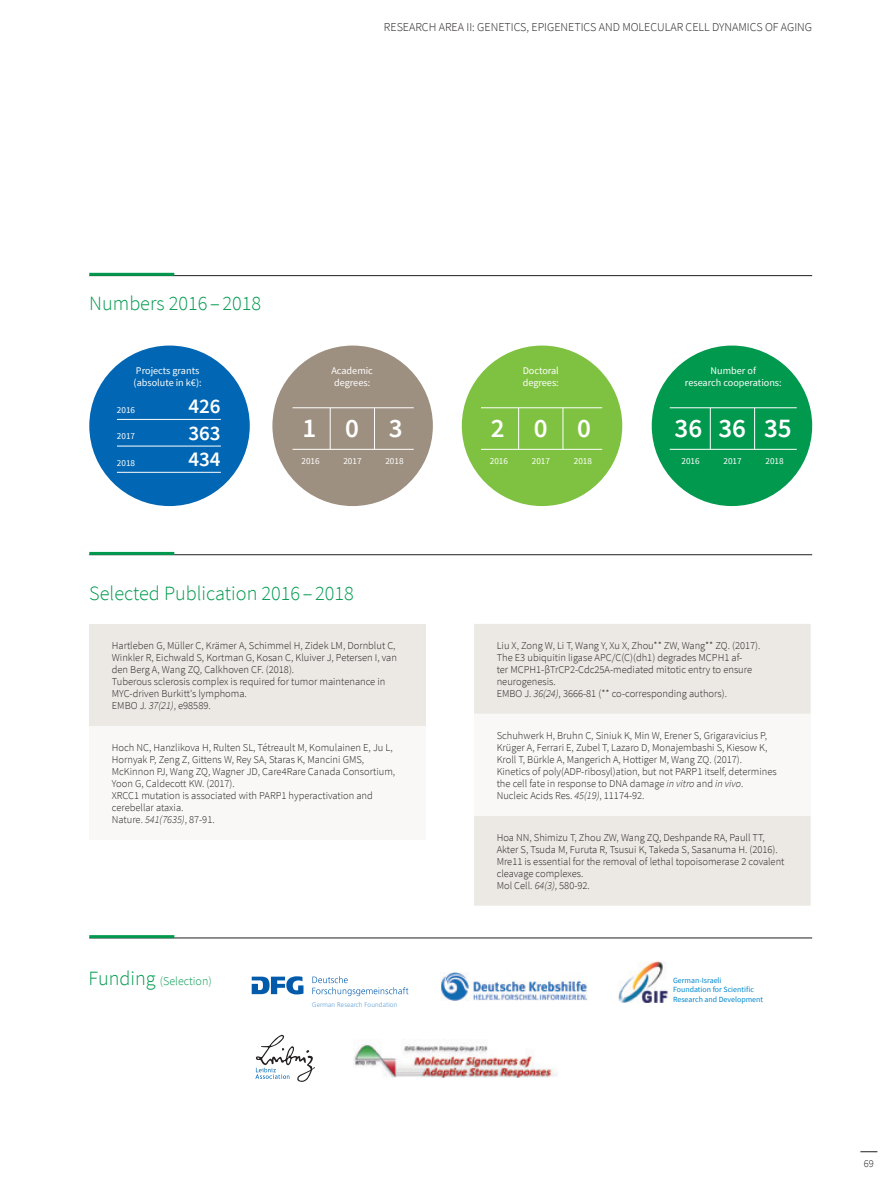
<style>
.page{position:relative;width:893px;height:1191px;background:#fff}
.page>*{position:absolute;margin:0;border:0;box-sizing:border-box;transform-origin:0 0}
.t1{font:600 27px "Source Sans Pro";color:#fff}
.t2{font:600 21px "Source Sans Pro";color:#fff}
.Head_2_EN_Gruppe_Zwi{font:300 20.25px "Source Sans Pro";color:#00994e}
.t3{font:300 12px "Source Sans Pro";color:#231f20}
.Head_2_EN_Gruppe_Zwi-2{font:300 12px "Source Sans Pro";color:#00994e}
.Publications_EN_Kurs{font:300 10.5px/12px "Source Sans Pro";color:#231f20}
.t4{font:10.2px "Source Sans Pro";color:#fff}
.t5{font:9.15px "Source Sans Pro";color:#fff}
.Head_1_EN_Gruppe{font:7.95px/9.4px "Source Sans Pro";color:#0087cd}
.t6{font:300 6.75px "Frutiger";color:#61a1d7}
.s1{font-style:italic}
.s2{font-size:20.25px}
</style>
<div class="page">
<svg style="left:860px;top:1151px;width:17px;height:1px"></svg>
<div style="left:89px;top:624px;width:337px;height:102px;background:#ece9e4"></div>
<div style="left:89px;top:726px;width:337px;height:113px;background:#f9f8f6"></div>
<hr style="left:89px;top:554px;width:723px;height:1px;background:#231f20">
<hr style="left:89px;top:275px;width:723px;height:1px;background:#231f20">
<hr style="left:89px;top:552px;width:85px;height:3px;background:#00994e">
<hr style="left:89px;top:273px;width:85px;height:3px;background:#00994e">
<hr style="left:89px;top:937px;width:723px;height:1px;background:#231f20">
<hr style="left:89px;top:935px;width:85px;height:3px;background:#00994e">
<img style="left:441px;top:972px;width:147px;height:28px">
<img style="left:618px;top:961px;width:50px;height:41px">
<svg style="left:252px;top:976px;width:51px;height:18px"></svg>
<svg style="left:312px;top:976px;width:96px;height:20px"></svg>
<svg style="left:255px;top:1034px;width:60px;height:48px"></svg>
<div style="left:272px;top:345px;width:161px;height:161px;background:#9e9080;border-radius:50%"></div>
<hr style="left:330px;top:408px;width:1px;height:41px;background:#fff">
<hr style="left:374px;top:408px;width:1px;height:41px;background:#fff">
<hr style="left:293px;top:449px;width:121px;height:1px;background:#fff">
<hr style="left:293px;top:407px;width:121px;height:1px;background:#fff">
<div style="left:462px;top:345px;width:160px;height:161px;background:#7fc241;border-radius:50%"></div>
<div style="left:652px;top:345px;width:160px;height:161px;background:#00994e;border-radius:50%"></div>
<div style="left:89px;top:345px;width:161px;height:161px;background:#0166b3;border-radius:50%"></div>
<hr style="left:117px;top:446px;width:104px;height:1px;background:#fff">
<hr style="left:117px;top:472px;width:104px;height:1px;background:#fff">
<hr style="left:117px;top:419px;width:104px;height:1px;background:#fff">
<hr style="left:518px;top:408px;width:1px;height:41px;background:#fff">
<hr style="left:710px;top:408px;width:1px;height:41px;background:#fff">
<hr style="left:563px;top:408px;width:1px;height:41px;background:#fff">
<hr style="left:754px;top:408px;width:1px;height:41px;background:#fff">
<hr style="left:481px;top:449px;width:121px;height:1px;background:#fff">
<hr style="left:670px;top:449px;width:127px;height:1px;background:#fff">
<hr style="left:481px;top:407px;width:121px;height:1px;background:#fff">
<hr style="left:670px;top:407px;width:127px;height:1px;background:#fff">
<div style="left:474px;top:624px;width:337px;height:281px;background:#ece9e4"></div>
<div style="left:474px;top:714px;width:337px;height:101px;background:#f9f8f6"></div>
<img style="left:353px;top:1044px;width:204px;height:33px">
<p class="t3" style="left:384px;top:19px;width:430px">RESEARCH AREA II: GENETICS, EPIGENETICS AND MOLECULAR CELL DYNAMICS OF AGING</p>
<p class="Head_2_EN_Gruppe_Zwi" style="left:89px;top:291px;width:173px">Numbers 2016 – 2018</p>
<p class="t4" style="left:136px;top:364px;width:65px">Projects grants</p>
<p class="t4" style="left:134px;top:376px;width:70px">(absolute in k€):</p>
<p class="t2" style="left:188px;top:392px;width:34px">426</p>
<p class="t2" style="left:188px;top:419px;width:34px">363</p>
<p class="t2" style="left:188px;top:445px;width:34px">434</p>
<p class="t5" style="left:117px;top:404px;width:20px">2016</p>
<p class="t5" style="left:117px;top:430px;width:20px">2017</p>
<p class="t5" style="left:117px;top:457px;width:20px">2018</p>
<p class="t4" style="left:331px;top:364px;width:43px">Academic</p>
<p class="t4" style="left:334px;top:376px;width:38px">degrees:</p>
<p class="t1" style="left:302px;top:410px;width:15px">1</p>
<p class="t1" style="left:345px;top:410px;width:15px">0</p>
<p class="t1" style="left:389px;top:410px;width:15px">3</p>
<p class="t5" style="left:301px;top:455px;width:20px">2016</p>
<p class="t5" style="left:343px;top:455px;width:20px">2017</p>
<p class="t5" style="left:385px;top:455px;width:20px">2018</p>
<p class="Head_2_EN_Gruppe_Zwi" style="left:89px;top:581px;width:266px">Selected Publication 2016 – 2018</p>
<p class="Publications_EN_Kurs" style="left:112px;top:639px;width:287px">Hartleben G, Müller C, Krämer A, Schimmel H, Zidek LM, Dornblut C,<br>Winkler R, Eichwald S, Kortman G, Kosan C, Kluiver J, Petersen I, van den Berg A, Wang ZQ, Calkhoven CF. (2018).</p>
<p class="Publications_EN_Kurs" style="left:112px;top:675px;width:275px">Tuberous sclerosis complex is required for tumor maintenance in<br>MYC-driven Burkitt's lymphoma.</p>
<p class="Publications_EN_Kurs" style="left:112px;top:699px;width:100px">EMBO J. <span class="s1">37(21)</span>, e98589.</p>
<p class="Publications_EN_Kurs" style="left:112px;top:741px;width:285px">Hoch NC, Hanzlikova H, Rulten SL, Tétreault M, Komulainen E, Ju L, Hornyak P, Zeng Z, Gittens W, Rey SA, Staras K, Mancini GMS, McKinnon PJ, Wang ZQ, Wagner JD, Care4Rare Canada Consortium, Yoon G, Caldecott KW. (2017).</p>
<p class="Publications_EN_Kurs" style="left:112px;top:789px;width:263px">XRCC1 mutation is associated with PARP1 hyperactivation and cerebellar ataxia.</p>
<p class="Publications_EN_Kurs" style="left:112px;top:813px;width:104px">Nature. <span class="s1">541(7635)</span>, 87-91.</p>
<p class="t4" style="left:523px;top:364px;width:38px">Doctoral</p>
<p class="t4" style="left:523px;top:376px;width:38px">degrees:</p>
<p class="t4" style="left:711px;top:364px;width:47px">Number of</p>
<p class="t4" style="left:685px;top:376px;width:98px">research cooperations:</p>
<p class="t1" style="left:491px;top:410px;width:15px">2</p>
<p class="t1" style="left:534px;top:410px;width:15px">0</p>
<p class="t1" style="left:577px;top:410px;width:15px">0</p>
<p class="t1" style="left:674px;top:410px;width:29px">36</p>
<p class="t1" style="left:719px;top:410px;width:29px">36</p>
<p class="t1" style="left:764px;top:410px;width:29px">35</p>
<p class="t5" style="left:490px;top:455px;width:20px">2016</p>
<p class="t5" style="left:532px;top:455px;width:20px">2017</p>
<p class="t5" style="left:574px;top:455px;width:20px">2018</p>
<p class="t5" style="left:682px;top:455px;width:20px">2016</p>
<p class="t5" style="left:723px;top:455px;width:20px">2017</p>
<p class="t5" style="left:765px;top:455px;width:20px">2018</p>
<p class="Publications_EN_Kurs" style="left:497px;top:639px;width:265px">Liu X, Zong W, Li T, Wang Y, Xu X, Zhou** ZW, Wang** ZQ. (2017).<br>The E3 ubiquitin ligase APC/C(C)(dh1) degrades MCPH1 af-<br>ter MCPH1-βTrCP2-Cdc25A-mediated mitotic entry to ensure neurogenesis.</p>
<p class="Publications_EN_Kurs" style="left:497px;top:687px;width:232px">EMBO J. <span class="s1">36(24)</span>, 3666-81 (** co-corresponding authors).</p>
<p class="Publications_EN_Kurs" style="left:497px;top:729px;width:272px;text-align:justify">Schuhwerk H, Bruhn C, Siniuk K, Min W, Erener S, Grigaravicius P, Krüger A, Ferrari E, Zubel T, Lazaro D, Monajembashi S, Kiesow K, Kroll T, Bürkle A, Mangerich A, Hottiger M, Wang ZQ. (2017).</p>
<p class="Publications_EN_Kurs" style="left:497px;top:765px;width:281px">Kinetics of poly(ADP-ribosyl)ation, but not PARP1 itself, determines the cell fate in response to DNA damage <span class="s1">in vitro</span> and <span class="s1">in vivo</span>.</p>
<p class="Publications_EN_Kurs" style="left:497px;top:789px;width:149px">Nucleic Acids Res. <span class="s1">45(19)</span>, 11174-92.</p>
<p class="Publications_EN_Kurs" style="left:497px;top:831px;width:289px">Hoa NN, Shimizu T, Zhou ZW, Wang ZQ, Deshpande RA, Paull TT, Akter S, Tsuda M, Furuta R, Tsusui K, Takeda S, Sasanuma H. (2016).<br>Mre11 is essential for the removal of lethal topoisomerase 2 covalent cleavage complexes.</p>
<p class="Publications_EN_Kurs" style="left:497px;top:879px;width:95px">Mol Cell. <span class="s1">64(3)</span>, 580-92.</p>
<p class="Head_2_EN_Gruppe_Zwi-2" style="left:89px;top:973px;width:125px"><span class="s2">Funding</span> (Selection)</p>
<p class="Head_1_EN_Gruppe" style="left:673px;top:975px;width:50px">German-Israeli</p>
<p class="Head_1_EN_Gruppe" style="left:673px;top:985px;width:92px">Foundation for Scientific<br>Research and Development</p>
<p class="t6" style="left:312px;top:1000px;width:87px">German Research Foundation</p>
<p class="Publications_EN_Kurs" style="left:864px;top:1157px;width:12px">69</p>
</div>
